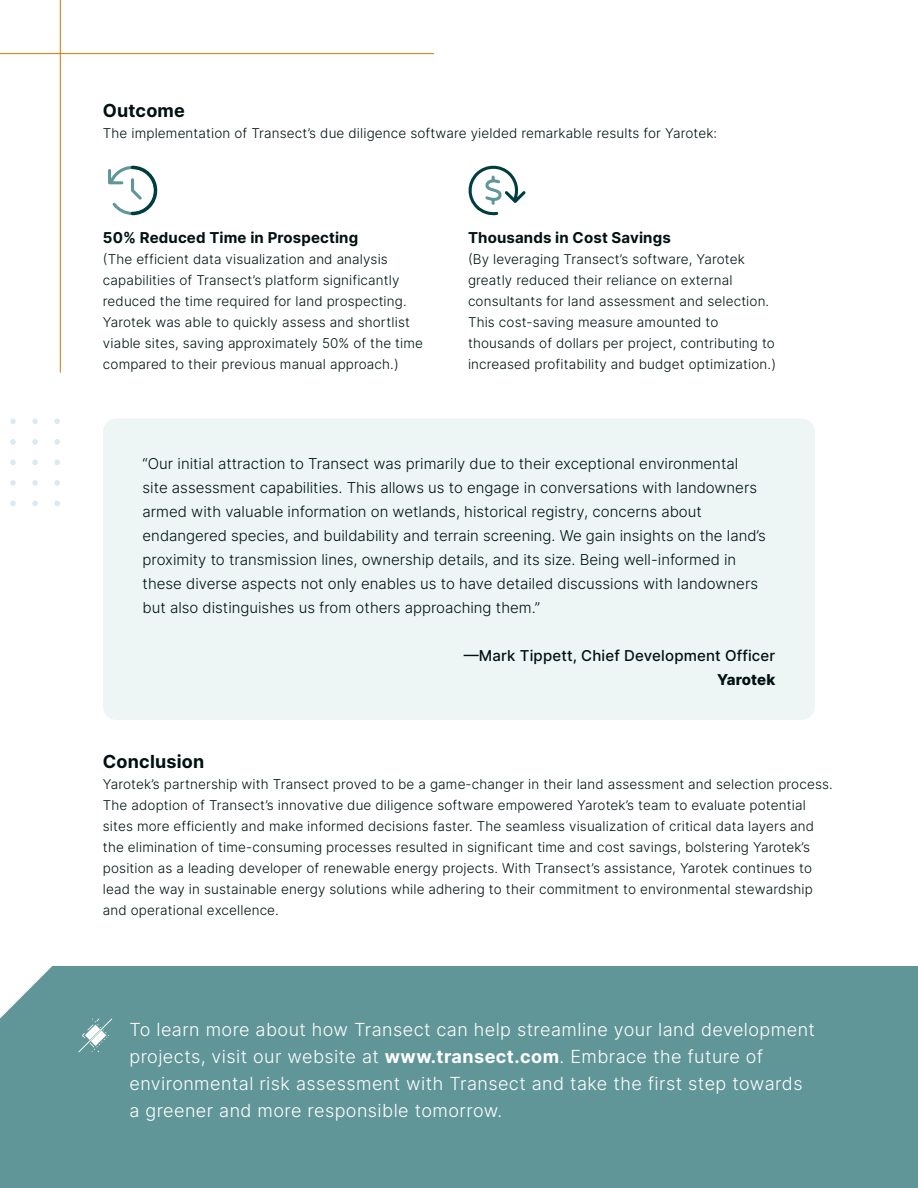
<style>
.page{position:relative;width:918px;height:1188px;background:#fff}
.page>*{position:absolute;margin:0;border:0;box-sizing:border-box;transform-origin:0 0}
.t1{font:300 18px/27px "Inter";letter-spacing:.025em;color:#fff}
.t2{font:700 18px "Inter";letter-spacing:.01em;color:#011}
.t3{font:300 15px/24px "Inter";color:#011}
.t4{font:700 15px "Inter";letter-spacing:.01em;color:#011}
.t5{font:500 15px "Inter";letter-spacing:.01em;color:#011}
.t6{font:800 15px "Inter";letter-spacing:.005em;color:#011}
.t7{font:300 13.5px/21px "Inter";letter-spacing:.01em;color:#011}
.s1{font-weight:700}
</style>
<div class="page">
<div style="left:103px;top:419px;width:712px;height:301px;background:#edf5f5;border-radius:14px"></div>
<div style="left:0;top:966px;width:918px;height:222px;background:#619699"></div>
<svg style="left:108px;top:166px;width:49px;height:49px"></svg>
<svg style="left:468px;top:165px;width:58px;height:51px"></svg>
<hr style="left:0;top:53px;width:434px;height:1px;background:#de7300">
<hr style="left:60px;top:0;width:1px;height:373px;background:#de7300">
<svg style="left:10px;top:439px;width:6px;height:6px"></svg>
<svg style="left:10px;top:418px;width:6px;height:6px"></svg>
<svg style="left:32px;top:439px;width:6px;height:6px"></svg>
<svg style="left:32px;top:418px;width:6px;height:6px"></svg>
<svg style="left:54px;top:439px;width:6px;height:6px"></svg>
<svg style="left:54px;top:418px;width:6px;height:6px"></svg>
<svg style="left:10px;top:501px;width:6px;height:5px"></svg>
<svg style="left:10px;top:480px;width:6px;height:6px"></svg>
<svg style="left:10px;top:460px;width:6px;height:5px"></svg>
<svg style="left:32px;top:501px;width:6px;height:5px"></svg>
<svg style="left:32px;top:480px;width:6px;height:6px"></svg>
<svg style="left:32px;top:460px;width:6px;height:5px"></svg>
<svg style="left:54px;top:501px;width:6px;height:5px"></svg>
<svg style="left:54px;top:480px;width:6px;height:6px"></svg>
<svg style="left:54px;top:460px;width:6px;height:5px"></svg>
<svg style="left:0;top:966px;width:112px;height:86px"></svg>
<h1 class="t2" style="left:103px;top:97px;width:84px">Outcome</h1>
<p class="t7" style="left:103px;top:122px;width:616px">The implementation of Transect’s due diligence software yielded remarkable results for Yarotek:</p>
<p class="t4" style="left:103px;top:227px;width:257px">50% Reduced Time in Prospecting</p>
<p class="t7" style="left:103px;top:248px;width:322px">(The efficient data visualization and analysis capabilities of Transect’s platform significantly reduced the time required for land prospecting.<br>Yarotek was able to quickly assess and shortlist viable sites, saving approximately 50% of the time compared to their previous manual approach.)</p>
<p class="t4" style="left:468px;top:227px;width:204px">Thousands in Cost Savings</p>
<p class="t7" style="left:468px;top:248px;width:310px">(By leveraging Transect’s software, Yarotek greatly reduced their reliance on external consultants for land assessment and selection.<br>This cost-saving measure amounted to thousands of dollars per project, contributing to increased profitability and budget optimization.)</p>
<p class="t3" style="left:143px;top:452px;width:625px">“Our initial attraction to Transect was primarily due to their exceptional environmental site assessment capabilities. This allows us to engage in conversations with landowners armed with valuable information on wetlands, historical registry, concerns about endangered species, and buildability and terrain screening. We gain insights on the land’s proximity to transmission lines, ownership details, and its size. Being well-informed in these diverse aspects not only enables us to have detailed discussions with landowners but also distinguishes us from others approaching them.”</p>
<p class="t5" style="left:464px;top:645px;width:313px">—Mark Tippett, Chief Development Officer</p>
<p class="t6" style="left:717px;top:669px;width:60px">Yarotek</p>
<h1 class="t2" style="left:103px;top:748px;width:103px">Conclusion</h1>
<p class="t7" style="left:103px;top:773px;width:731px">Yarotek’s partnership with Transect proved to be a game-changer in their land assessment and selection process.<br>The adoption of Transect’s innovative due diligence software empowered Yarotek’s team to evaluate potential sites more efficiently and make informed decisions faster. The seamless visualization of critical data layers and the elimination of time-consuming processes resulted in significant time and cost savings, bolstering Yarotek’s position as a leading developer of renewable energy projects. With Transect’s assistance, Yarotek continues to lead the way in sustainable energy solutions while adhering to their commitment to environmental stewardship and operational excellence.</p>
<p class="t1" style="left:129px;top:1016px;width:687px">To learn more about how Transect can help streamline your land development projects, visit our website at <span class="s1">www.transect.com</span>. Embrace the future of environmental risk assessment with Transect and take the first step towards a greener and more responsible tomorrow.</p>
</div>
